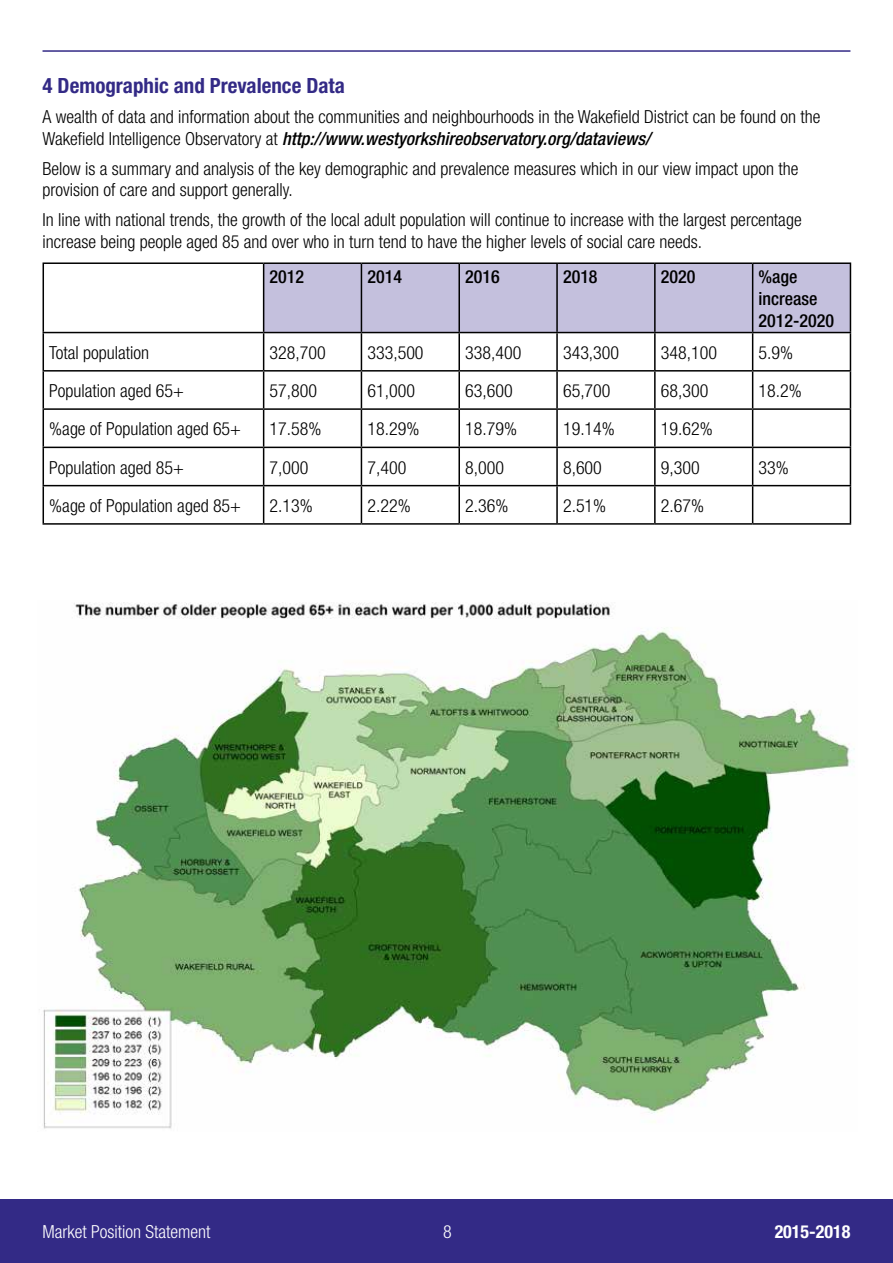
<style>
.page{position:relative;width:893px;height:1263px;background:#fff}
.page>*{position:absolute;margin:0;border:0;box-sizing:border-box;transform-origin:0 0}
.t1{font:700 condensed 21px "Helvetica Neue";color:#332a86}
.t2{font:300 condensed 18px/21.6px "Helvetica Neue";color:#000}
.t3{font:500 condensed 18px/21.6px "Helvetica Neue";color:#000}
.t4{font:300 condensed 18px "Helvetica Neue";color:#fff}
.t5{font:700 condensed 18px "Helvetica Neue";color:#fff}
.s1{font-weight:500;font-style:italic}
</style>
<div class="page">
<div style="left:0;top:1199px;width:893px;height:64px;background:#332a86"></div>
<hr style="left:43px;top:50px;width:807px;height:2px;background:#332a86">
<img style="left:43px;top:602px;width:812px;height:527px">
<div style="left:264px;top:264px;width:586px;height:68px;background:#c4c0dd"></div>
<hr style="left:43px;top:262px;width:221px;height:2px;background:#000">
<hr style="left:43px;top:264px;width:1px;height:68px;background:#000">
<hr style="left:264px;top:262px;width:97px;height:2px;background:#000">
<hr style="left:263px;top:264px;width:1px;height:68px;background:#000">
<hr style="left:361px;top:262px;width:98px;height:2px;background:#000">
<hr style="left:361px;top:264px;width:1px;height:68px;background:#000">
<hr style="left:459px;top:262px;width:98px;height:2px;background:#000">
<hr style="left:458px;top:264px;width:2px;height:68px;background:#000">
<hr style="left:557px;top:262px;width:98px;height:2px;background:#000">
<hr style="left:556px;top:264px;width:2px;height:68px;background:#000">
<hr style="left:655px;top:262px;width:98px;height:2px;background:#000">
<hr style="left:654px;top:264px;width:2px;height:68px;background:#000">
<hr style="left:753px;top:262px;width:98px;height:2px;background:#000">
<hr style="left:752px;top:264px;width:1px;height:68px;background:#000">
<hr style="left:850px;top:264px;width:1px;height:68px;background:#000">
<hr style="left:43px;top:332px;width:221px;height:1px;background:#000">
<hr style="left:43px;top:333px;width:1px;height:37px;background:#000">
<hr style="left:264px;top:332px;width:97px;height:1px;background:#000">
<hr style="left:263px;top:333px;width:1px;height:37px;background:#000">
<hr style="left:361px;top:332px;width:98px;height:1px;background:#000">
<hr style="left:361px;top:333px;width:1px;height:37px;background:#000">
<hr style="left:459px;top:332px;width:98px;height:1px;background:#000">
<hr style="left:458px;top:333px;width:2px;height:37px;background:#000">
<hr style="left:557px;top:332px;width:98px;height:1px;background:#000">
<hr style="left:556px;top:333px;width:2px;height:37px;background:#000">
<hr style="left:655px;top:332px;width:98px;height:1px;background:#000">
<hr style="left:654px;top:333px;width:2px;height:37px;background:#000">
<hr style="left:753px;top:332px;width:98px;height:1px;background:#000">
<hr style="left:752px;top:333px;width:1px;height:37px;background:#000">
<hr style="left:850px;top:333px;width:1px;height:37px;background:#000">
<hr style="left:43px;top:370px;width:221px;height:2px;background:#000">
<hr style="left:43px;top:372px;width:1px;height:36px;background:#000">
<hr style="left:264px;top:370px;width:97px;height:2px;background:#000">
<hr style="left:263px;top:372px;width:1px;height:36px;background:#000">
<hr style="left:361px;top:370px;width:98px;height:2px;background:#000">
<hr style="left:361px;top:372px;width:1px;height:36px;background:#000">
<hr style="left:459px;top:370px;width:98px;height:2px;background:#000">
<hr style="left:458px;top:372px;width:2px;height:36px;background:#000">
<hr style="left:557px;top:370px;width:98px;height:2px;background:#000">
<hr style="left:556px;top:372px;width:2px;height:36px;background:#000">
<hr style="left:655px;top:370px;width:98px;height:2px;background:#000">
<hr style="left:654px;top:372px;width:2px;height:36px;background:#000">
<hr style="left:753px;top:370px;width:98px;height:2px;background:#000">
<hr style="left:752px;top:372px;width:1px;height:36px;background:#000">
<hr style="left:850px;top:372px;width:1px;height:36px;background:#000">
<hr style="left:43px;top:408px;width:221px;height:2px;background:#000">
<hr style="left:43px;top:410px;width:1px;height:37px;background:#000">
<hr style="left:264px;top:408px;width:97px;height:2px;background:#000">
<hr style="left:263px;top:410px;width:1px;height:37px;background:#000">
<hr style="left:361px;top:408px;width:98px;height:2px;background:#000">
<hr style="left:361px;top:410px;width:1px;height:37px;background:#000">
<hr style="left:459px;top:408px;width:98px;height:2px;background:#000">
<hr style="left:458px;top:410px;width:2px;height:37px;background:#000">
<hr style="left:557px;top:408px;width:98px;height:2px;background:#000">
<hr style="left:556px;top:410px;width:2px;height:37px;background:#000">
<hr style="left:655px;top:408px;width:98px;height:2px;background:#000">
<hr style="left:654px;top:410px;width:2px;height:37px;background:#000">
<hr style="left:753px;top:408px;width:98px;height:2px;background:#000">
<hr style="left:752px;top:410px;width:1px;height:37px;background:#000">
<hr style="left:850px;top:410px;width:1px;height:37px;background:#000">
<hr style="left:43px;top:447px;width:221px;height:1px;background:#000">
<hr style="left:43px;top:448px;width:1px;height:37px;background:#000">
<hr style="left:264px;top:447px;width:97px;height:1px;background:#000">
<hr style="left:263px;top:448px;width:1px;height:37px;background:#000">
<hr style="left:361px;top:447px;width:98px;height:1px;background:#000">
<hr style="left:361px;top:448px;width:1px;height:37px;background:#000">
<hr style="left:459px;top:447px;width:98px;height:1px;background:#000">
<hr style="left:458px;top:448px;width:2px;height:37px;background:#000">
<hr style="left:557px;top:447px;width:98px;height:1px;background:#000">
<hr style="left:556px;top:448px;width:2px;height:37px;background:#000">
<hr style="left:655px;top:447px;width:98px;height:1px;background:#000">
<hr style="left:654px;top:448px;width:2px;height:37px;background:#000">
<hr style="left:753px;top:447px;width:98px;height:1px;background:#000">
<hr style="left:752px;top:448px;width:1px;height:37px;background:#000">
<hr style="left:850px;top:448px;width:1px;height:37px;background:#000">
<hr style="left:43px;top:485px;width:221px;height:1px;background:#000">
<hr style="left:43px;top:486px;width:1px;height:37px;background:#000">
<hr style="left:264px;top:485px;width:97px;height:1px;background:#000">
<hr style="left:263px;top:486px;width:1px;height:37px;background:#000">
<hr style="left:361px;top:485px;width:98px;height:1px;background:#000">
<hr style="left:361px;top:486px;width:1px;height:37px;background:#000">
<hr style="left:459px;top:485px;width:98px;height:1px;background:#000">
<hr style="left:458px;top:486px;width:2px;height:37px;background:#000">
<hr style="left:557px;top:485px;width:98px;height:1px;background:#000">
<hr style="left:556px;top:486px;width:2px;height:37px;background:#000">
<hr style="left:655px;top:485px;width:98px;height:1px;background:#000">
<hr style="left:654px;top:486px;width:2px;height:37px;background:#000">
<hr style="left:753px;top:485px;width:98px;height:1px;background:#000">
<hr style="left:752px;top:486px;width:1px;height:37px;background:#000">
<hr style="left:850px;top:486px;width:1px;height:37px;background:#000">
<hr style="left:43px;top:523px;width:221px;height:2px;background:#000">
<hr style="left:264px;top:523px;width:97px;height:2px;background:#000">
<hr style="left:361px;top:523px;width:98px;height:2px;background:#000">
<hr style="left:459px;top:523px;width:98px;height:2px;background:#000">
<hr style="left:557px;top:523px;width:98px;height:2px;background:#000">
<hr style="left:655px;top:523px;width:98px;height:2px;background:#000">
<hr style="left:753px;top:523px;width:98px;height:2px;background:#000">
<p class="t1" style="left:43px;top:73px;width:304px">4 Demographic and Prevalence Data</p>
<p class="t2" style="left:43px;top:106px;width:779px">A wealth of data and information about the communities and neighbourhoods in the Wakefield District can be found on the<br>Wakefield Intelligence Observatory at <span class="s1">http://www.westyorkshireobservatory.org/dataviews/</span></p>
<p class="t2" style="left:43px;top:157px;width:758px">Below is a summary and analysis of the key demographic and prevalence measures which in our view impact upon the provision of care and support generally.</p>
<p class="t2" style="left:43px;top:209px;width:761px">In line with national trends, the growth of the local adult population will continue to increase with the largest percentage increase being people aged 85 and over who in turn tend to have the higher levels of social care needs.</p>
<p class="t3" style="left:270px;top:266px;width:36px">2012</p>
<p class="t3" style="left:367px;top:266px;width:36px">2014</p>
<p class="t3" style="left:465px;top:266px;width:36px">2016</p>
<p class="t3" style="left:563px;top:266px;width:36px">2018</p>
<p class="t3" style="left:661px;top:266px;width:36px">2020</p>
<p class="t3" style="left:759px;top:266px;width:77px">%age increase<br>2012-2020</p>
<p class="t2" style="left:49px;top:341px;width:101px">Total population</p>
<p class="t2" style="left:270px;top:341px;width:58px">328,700</p>
<p class="t2" style="left:367px;top:341px;width:58px">333,500</p>
<p class="t2" style="left:465px;top:341px;width:58px">338,400</p>
<p class="t2" style="left:563px;top:341px;width:58px">343,300</p>
<p class="t2" style="left:661px;top:341px;width:58px">348,100</p>
<p class="t2" style="left:759px;top:341px;width:36px">5.9%</p>
<p class="t2" style="left:49px;top:380px;width:136px">Population aged 65+</p>
<p class="t2" style="left:270px;top:380px;width:49px">57,800</p>
<p class="t2" style="left:367px;top:380px;width:49px">61,000</p>
<p class="t2" style="left:465px;top:380px;width:49px">63,600</p>
<p class="t2" style="left:563px;top:380px;width:49px">65,700</p>
<p class="t2" style="left:661px;top:380px;width:49px">68,300</p>
<p class="t2" style="left:759px;top:380px;width:45px">18.2%</p>
<p class="t2" style="left:49px;top:418px;width:193px">%age of Population aged 65+</p>
<p class="t2" style="left:270px;top:418px;width:53px">17.58%</p>
<p class="t2" style="left:367px;top:418px;width:53px">18.29%</p>
<p class="t2" style="left:465px;top:418px;width:53px">18.79%</p>
<p class="t2" style="left:563px;top:418px;width:53px">19.14%</p>
<p class="t2" style="left:661px;top:418px;width:53px">19.62%</p>
<p class="t2" style="left:49px;top:456px;width:136px">Population aged 85+</p>
<p class="t2" style="left:270px;top:456px;width:40px">7,000</p>
<p class="t2" style="left:367px;top:456px;width:40px">7,400</p>
<p class="t2" style="left:465px;top:456px;width:40px">8,000</p>
<p class="t2" style="left:563px;top:456px;width:40px">8,600</p>
<p class="t2" style="left:661px;top:456px;width:40px">9,300</p>
<p class="t2" style="left:759px;top:456px;width:32px">33%</p>
<p class="t2" style="left:49px;top:495px;width:193px">%age of Population aged 85+</p>
<p class="t2" style="left:270px;top:495px;width:45px">2.13%</p>
<p class="t2" style="left:367px;top:495px;width:45px">2.22%</p>
<p class="t2" style="left:465px;top:495px;width:45px">2.36%</p>
<p class="t2" style="left:563px;top:495px;width:45px">2.51%</p>
<p class="t2" style="left:661px;top:495px;width:45px">2.67%</p>
<p class="t4" style="left:43px;top:1221px;width:169px">Market Position Statement</p>
<p class="t5" style="left:775px;top:1221px;width:77px">2015-2018</p>
<p class="t4" style="left:443px;top:1221px;width:10px">8</p>
</div>
